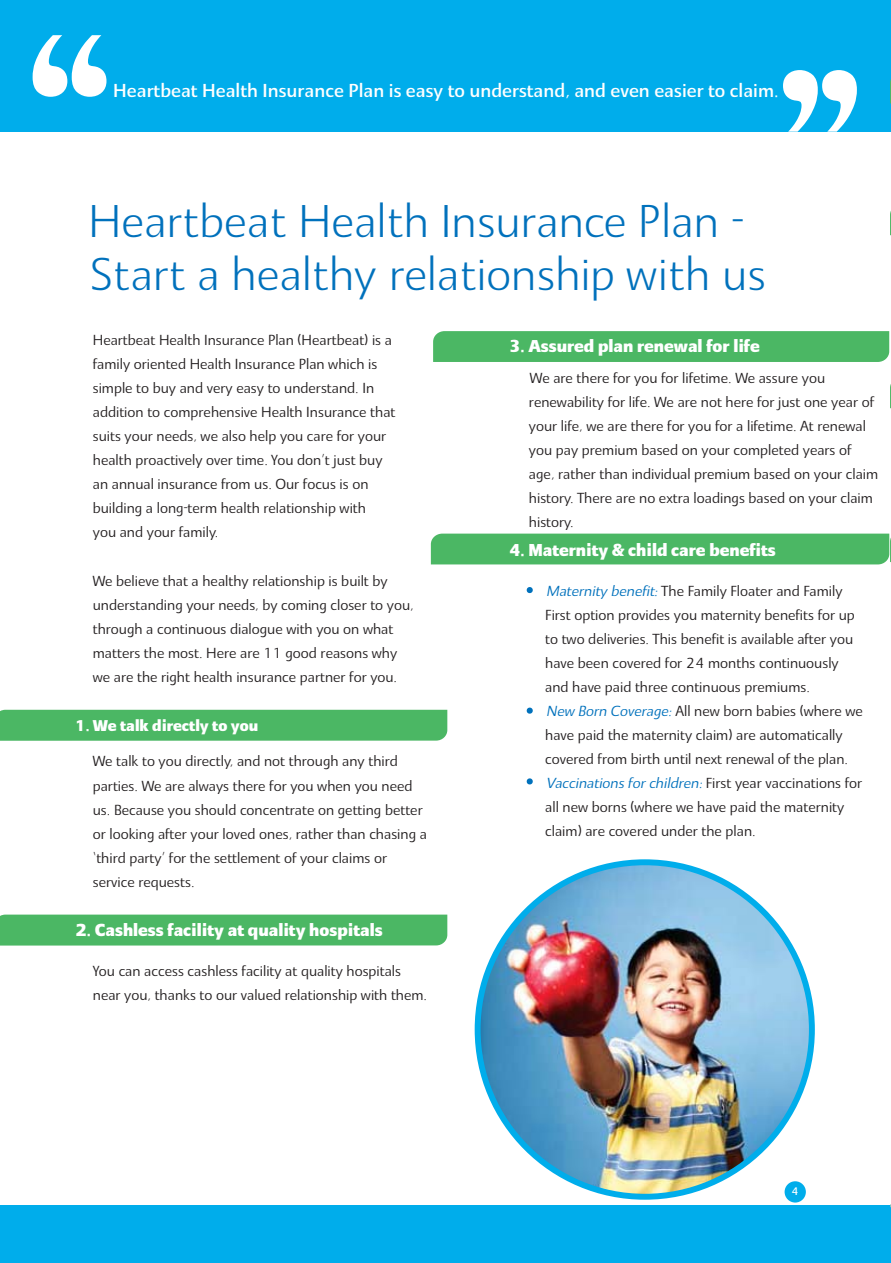
<style>
.page{position:relative;width:891px;height:1263px;background:#fff}
.page>*{position:absolute;margin:0;border:0;box-sizing:border-box;transform-origin:0 0}
.t1{font:300 45px/52.5px "BUPA Quanta";color:#0071bc}
.t2{font:500 18px "BUPA Quanta";color:#fff}
.t3{font:900 16.5px "BUPA Quanta";color:#fff}
.t4{font:900 15px "BUPA Quanta";color:#fff}
.t5{font:14.25px/24px "BUPA Quanta Text";color:#231f20}
.t6{font:500 10.5px "BUPA Quanta";color:#fff}
.s1{font-style:italic;color:#0071bc}
</style>
<div class="page">
<div style="left:0;top:709px;width:447px;height:31px;background:#4bb764"></div>
<div style="left:0;top:914px;width:447px;height:31px;background:#4bb764"></div>
<div style="left:0;top:0;width:890px;height:132px;background:#00adeb"></div>
<div style="left:0;top:1205px;width:891px;height:57px;background:#00adeb"></div>
<div style="left:785px;top:1180px;width:21px;height:22px;background:#00adeb;border-radius:50%"></div>
<svg style="left:33px;top:35px;width:73px;height:62px"></svg>
<svg style="left:783px;top:70px;width:74px;height:62px"></svg>
<div style="left:433px;top:331px;width:456px;height:31px;background:#4bb764"></div>
<svg style="left:527px;top:587px;width:6px;height:6px"></svg>
<svg style="left:527px;top:778px;width:6px;height:6px"></svg>
<svg style="left:527px;top:707px;width:6px;height:6px"></svg>
<svg style="left:475px;top:859px;width:340px;height:340px;background:#0caee8"></svg>
<img style="left:481px;top:865px;width:328px;height:328px;border-radius:50%">
<svg style="left:890px;top:73px;width:1px;height:30px"></svg>
<svg style="left:890px;top:211px;width:1px;height:24px"></svg>
<svg style="left:890px;top:384px;width:1px;height:24px"></svg>
<div style="left:431px;top:533px;width:460px;height:31px;background:#4bb764"></div>
<p class="t2" style="left:113px;top:83px;width:667px">Heartbeat Health Insurance Plan is easy to understand, and even easier to claim.</p>
<h1 class="t1" style="left:89px;top:195px;width:679px">Heartbeat Health Insurance Plan -<br>Start a healthy relationship with us</h1>
<p class="t5" style="left:93px;top:329px;width:304px">Heartbeat Health Insurance Plan (Heartbeat) is a family oriented Health Insurance Plan which is simple to buy and very easy to understand. In addition to comprehensive Health Insurance that suits your needs, we also help you care for your health proactively over time. You don’t just buy an annual insurance from us. Our focus is on building a long-term health relationship with<br>you and your family.</p>
<p class="t5" style="left:93px;top:569px;width:322px">We believe that a healthy relationship is built by understanding your needs, by coming closer to you, through a continuous dialogue with you on what matters the most. Here are 11 good reasons why we are the right health insurance partner for you.</p>
<p class="t3" style="left:509px;top:339px;width:252px">3. Assured plan renewal for life</p>
<p class="t5" style="left:529px;top:367px;width:351px">We are there for you for lifetime. We assure you renewability for life. We are not here for just one year of your life, we are there for you for a lifetime. At renewal you pay premium based on your completed years of age, rather than individual premium based on your claim history. There are no extra loadings based on your claim history.</p>
<p class="t3" style="left:509px;top:543px;width:268px">4. Maternity &amp; child care benefits</p>
<p class="t5" style="left:545px;top:580px;width:319px"><span class="s1">Maternity benefit:</span> The Family Floater and Family First option provides you maternity benefits for up to two deliveries. This benefit is available after you have been covered for 24 months continuously and have paid three continuous premiums.<br><span class="s1">New Born Coverage:</span> All new born babies (where we have paid the maternity claim) are automatically covered from birth until next renewal of the plan.<br><span class="s1">Vaccinations for children:</span> First year vaccinations for all new borns (where we have paid the maternity claim) are covered under the plan.</p>
<p class="t4" style="left:75px;top:719px;width:184px">1. We talk directly to you</p>
<p class="t5" style="left:93px;top:750px;width:336px">We talk to you directly, and not through any third parties. We are always there for you when you need us. Because you should concentrate on getting better or looking after your loved ones, rather than chasing a ‘third party’ for the settlement of your claims or service requests.</p>
<p class="t3" style="left:75px;top:922px;width:309px">2. Cashless facility at quality hospitals</p>
<p class="t5" style="left:93px;top:959px;width:336px">You can access cashless facility at quality hospitals near you, thanks to our valued relationship with them.</p>
<p class="t6" style="left:791px;top:1186px;width:8px">4</p>
</div>
